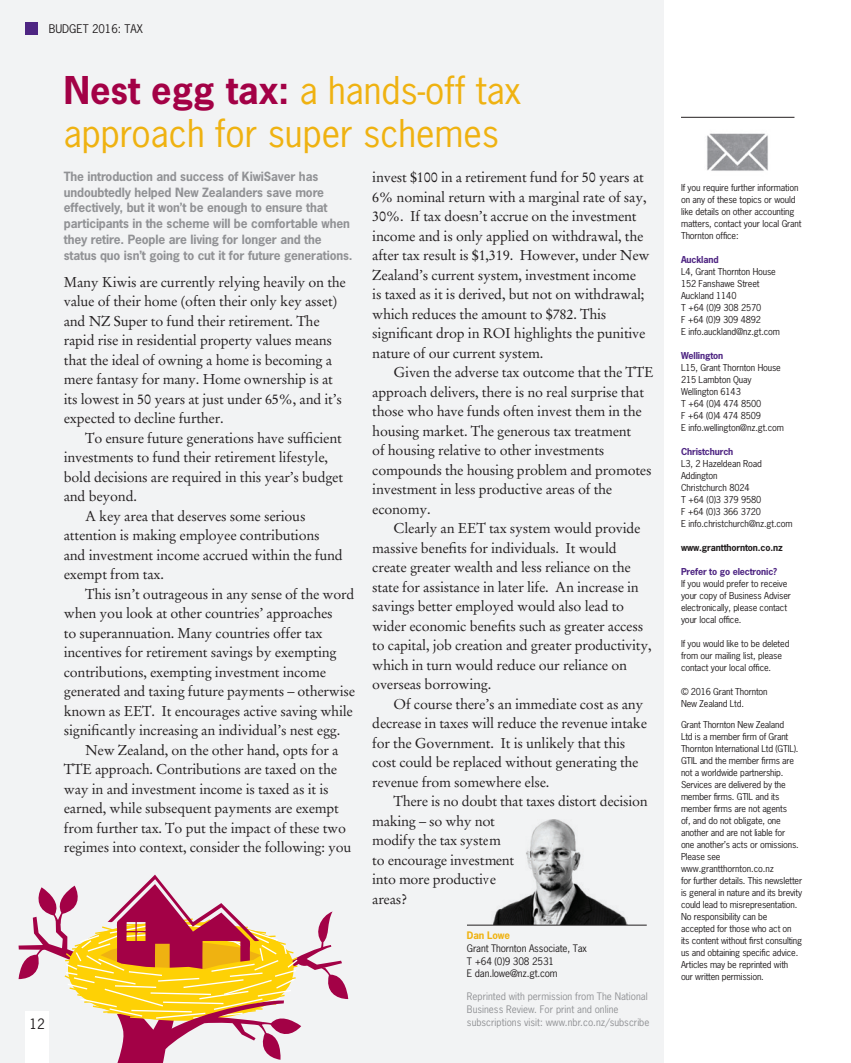
<style>
.page{position:relative;width:851px;height:1063px;background:#fff}
.page>*{position:absolute;margin:0;border:0;box-sizing:border-box;transform-origin:0 0}
.HEADING_2{font:36px/43.5px "News Gothic";color:#efb211}
.C_Body_copy_Indent{font:14.25px/19.5px "Stempel Garamond";letter-spacing:-.015em;color:#231f20}
.C_Body_copy{font:14.25px/19.5px "Stempel Garamond";letter-spacing:-.015em;color:#231f20}
.t1{font:13.5px "News Gothic";color:#231f20}
.Open_Paragraph_-_New{font:700 12px/15.8px "News Gothic";letter-spacing:-.01em;color:#919295}
.B_Body_heading{font:11.25px "News Gothic";color:#231f20}
.Small_copy{font:9.75px/12.8px "News Gothic";color:#919295}
.H_Small_copy{font:9.75px "News Gothic";letter-spacing:-.015em;color:#231f20}
.G_Small_heading{font:700 9.75px "News Gothic";letter-spacing:-.015em;color:#efb211}
.H_Small_copy-2{font:9px/12px "News Gothic";letter-spacing:-.015em;color:#231f20}
.G_Small_heading-2{font:700 9px "News Gothic";letter-spacing:-.015em;color:#4e2582}
.G_Small_heading-3{font:700 9px "News Gothic";letter-spacing:-.015em;color:#231f20}
.s1{font-weight:700;color:#a30146}
</style>
<div class="page">
<div style="left:0;top:0;width:663px;height:1063px;background:#f2f3f4"></div>
<img style="left:707px;top:133px;width:61px;height:38px">
<hr style="left:681px;top:117px;width:113px;height:1px;background:#231f20">
<img style="left:487px;top:819px;width:140px;height:106px">
<hr style="left:467px;top:925px;width:179px;height:1px;background:#231f20">
<svg style="left:19px;top:875px;width:329px;height:188px"></svg>
<div style="left:26px;top:22px;width:12px;height:13px;background:#4e2582"></div>
<div style="left:26px;top:1011px;width:23px;height:52px;background:#fff"></div>
<p class="B_Body_heading" style="left:49px;top:22px;width:96px">BUDGET 2016: TAX</p>
<p class="HEADING_2" style="left:64px;top:68px;width:459px"><span class="s1">Nest egg tax:</span> a hands-off tax approach for super schemes</p>
<p class="Open_Paragraph_-_New" style="left:64px;top:168px;width:290px">The introduction and success of KiwiSaver has undoubtedly helped New Zealanders save more effectively, but it won’t be enough to ensure that participants in the scheme will be comfortable when they retire. People are living for longer and the status quo isn’t going to cut it for future generations.</p>
<p class="C_Body_copy_Indent" style="left:372px;top:168px;width:279px">invest $100 in a retirement fund for 50 years at 6% nominal return with a marginal rate of say, 30%. If tax doesn’t accrue on the investment income and is only applied on withdrawal, the after tax result is $1,319. However, under New Zealand’s current system, investment income<br>is taxed as it is derived, but not on withdrawal; which reduces the amount to $782. This significant drop in ROI highlights the punitive nature of our current system.</p>
<p class="C_Body_copy_Indent" style="left:372px;top:363px;width:283px;text-indent:21px">Given the adverse tax outcome that the TTE approach delivers, there is no real surprise that those who have funds often invest them in the housing market. The generous tax treatment<br>of housing relative to other investments compounds the housing problem and promotes investment in less productive areas of the economy.</p>
<p class="C_Body_copy_Indent" style="left:372px;top:519px;width:281px;text-indent:21px">Clearly an EET tax system would provide massive benefits for individuals. It would create greater wealth and less reliance on the state for assistance in later life. An increase in savings better employed would also lead to wider economic benefits such as greater access to capital, job creation and greater productivity, which in turn would reduce our reliance on overseas borrowing.</p>
<p class="C_Body_copy_Indent" style="left:372px;top:694px;width:276px;text-indent:21px">Of course there’s an immediate cost as any decrease in taxes will reduce the revenue intake for the Government. It is unlikely that this cost could be replaced without generating the revenue from somewhere else.</p>
<p class="C_Body_copy_Indent" style="left:393px;top:792px;width:255px">There is no doubt that taxes distort decision</p>
<p class="C_Body_copy_Indent" style="left:372px;top:811px;width:124px">making – so why not</p>
<p class="C_Body_copy_Indent" style="left:372px;top:831px;width:130px">modify the tax system</p>
<p class="C_Body_copy_Indent" style="left:372px;top:850px;width:143px">to encourage investment</p>
<p class="C_Body_copy_Indent" style="left:372px;top:870px;width:125px">into more productive</p>
<p class="C_Body_copy_Indent" style="left:372px;top:889px;width:36px">areas?</p>
<p class="G_Small_heading" style="left:467px;top:929px;width:45px">Dan Lowe</p>
<p class="H_Small_copy" style="left:467px;top:942px;width:121px">Grant Thornton Associate, Tax</p>
<p class="H_Small_copy" style="left:467px;top:955px;width:89px">T +64 (0)9 308 2531</p>
<p class="H_Small_copy" style="left:467px;top:967px;width:92px">E dan.lowe@nz.gt.com</p>
<p class="Small_copy" style="left:467px;top:990px;width:182px">Reprinted with permission from The National<br>Business Review. For print and online</p>
<p class="C_Body_copy" style="left:64px;top:272px;width:283px">Many Kiwis are currently relying heavily on the value of their home (often their only key asset) and NZ Super to fund their retirement. The rapid rise in residential property values means that the ideal of owning a home is becoming a mere fantasy for many. Home ownership is at its lowest in 50 years at just under 65%, and it’s expected to decline further.</p>
<p class="C_Body_copy_Indent" style="left:64px;top:428px;width:281px;text-indent:21px">To ensure future generations have sufficient investments to fund their retirement lifestyle, bold decisions are required in this year’s budget and beyond.</p>
<p class="C_Body_copy_Indent" style="left:64px;top:506px;width:280px;text-indent:21px">A key area that deserves some serious attention is making employee contributions and investment income accrued within the fund exempt from tax.</p>
<p class="C_Body_copy_Indent" style="left:64px;top:584px;width:293px;text-indent:21px">This isn’t outrageous in any sense of the word when you look at other countries’ approaches<br>to superannuation. Many countries offer tax incentives for retirement savings by exempting contributions, exempting investment income generated and taxing future payments – otherwise known as EET. It encourages active saving while significantly increasing an individual’s nest egg.</p>
<p class="C_Body_copy_Indent" style="left:64px;top:740px;width:289px;text-indent:21px">New Zealand, on the other hand, opts for a TTE approach. Contributions are taxed on the way in and investment income is taxed as it is earned, while subsequent payments are exempt from further tax. To put the impact of these two regimes into context, consider the following: you</p>
<p class="t1" style="left:29px;top:1015px;width:17px">12</p>
<p class="Small_copy" style="left:467px;top:1015px;width:184px">subscriptions visit: www.nbr.co.nz/subscribe</p>
<p class="H_Small_copy-2" style="left:681px;top:182px;width:122px">If you require further information on any of these topics or would like details on other accounting matters, contact your local Grant<br>Thornton office:</p>
<p class="G_Small_heading-2" style="left:681px;top:254px;width:39px">Auckland</p>
<p class="H_Small_copy-2" style="left:681px;top:266px;width:96px">L4, Grant Thornton House</p>
<p class="H_Small_copy-2" style="left:681px;top:278px;width:80px">152 Fanshawe Street</p>
<p class="H_Small_copy-2" style="left:681px;top:290px;width:57px">Auckland 1140</p>
<p class="H_Small_copy-2" style="left:681px;top:302px;width:82px">T +64 (0)9 308 2570</p>
<p class="H_Small_copy-2" style="left:681px;top:314px;width:81px">F +64 (0)9 309 4892</p>
<p class="H_Small_copy-2" style="left:681px;top:326px;width:101px">E info.auckland@nz.gt.com</p>
<p class="G_Small_heading-2" style="left:681px;top:350px;width:44px">Wellington</p>
<p class="H_Small_copy-2" style="left:681px;top:362px;width:101px">L15, Grant Thornton House</p>
<p class="H_Small_copy-2" style="left:681px;top:374px;width:72px">215 Lambton Quay</p>
<p class="H_Small_copy-2" style="left:681px;top:386px;width:61px">Wellington 6143</p>
<p class="H_Small_copy-2" style="left:681px;top:398px;width:82px">T +64 (0)4 474 8500</p>
<p class="H_Small_copy-2" style="left:681px;top:410px;width:81px">F +64 (0)4 474 8509</p>
<p class="H_Small_copy-2" style="left:681px;top:422px;width:104px">E info.wellington@nz.gt.com</p>
<p class="G_Small_heading-2" style="left:681px;top:446px;width:54px">Christchurch</p>
<p class="H_Small_copy-2" style="left:681px;top:458px;width:82px">L3, 2 Hazeldean Road</p>
<p class="H_Small_copy-2" style="left:681px;top:470px;width:38px">Addington</p>
<p class="H_Small_copy-2" style="left:681px;top:482px;width:70px">Christchurch 8024</p>
<p class="H_Small_copy-2" style="left:681px;top:494px;width:82px">T +64 (0)3 379 9580</p>
<p class="H_Small_copy-2" style="left:681px;top:506px;width:81px">F +64 (0)3 366 3720</p>
<p class="H_Small_copy-2" style="left:681px;top:518px;width:113px">E info.christchurch@nz.gt.com</p>
<p class="G_Small_heading-3" style="left:681px;top:542px;width:103px">www.grantthornton.co.nz</p>
<p class="G_Small_heading-2" style="left:681px;top:566px;width:98px">Prefer to go electronic?</p>
<p class="H_Small_copy-2" style="left:681px;top:578px;width:111px">If you would prefer to receive your copy of Business Adviser electronically, please contact your local office.</p>
<p class="H_Small_copy-2" style="left:681px;top:638px;width:110px">If you would like to be deleted from our mailing list, please contact your local office.</p>
<p class="H_Small_copy-2" style="left:681px;top:686px;width:88px">© 2016 Grant Thornton</p>
<p class="H_Small_copy-2" style="left:681px;top:698px;width:64px">New Zealand Ltd.</p>
<p class="H_Small_copy-2" style="left:681px;top:718px;width:119px">Grant Thornton New Zealand<br>Ltd is a member firm of Grant<br>Thornton International Ltd (GTIL).<br>GTIL and the member firms are not a worldwide partnership.<br>Services are delivered by the member firms. GTIL and its member firms are not agents of, and do not obligate, one another and are not liable for one another’s acts or omissions.<br>Please see</p>
<p class="H_Small_copy-2" style="left:681px;top:862px;width:94px">www.grantthornton.co.nz</p>
<p class="H_Small_copy-2" style="left:681px;top:874px;width:123px">for further details. This newsletter is general in nature and its brevity could lead to misrepresentation.<br>No responsibility can be accepted for those who act on its content without first consulting us and obtaining specific advice.<br>Articles may be reprinted with our written permission.</p>
</div>
